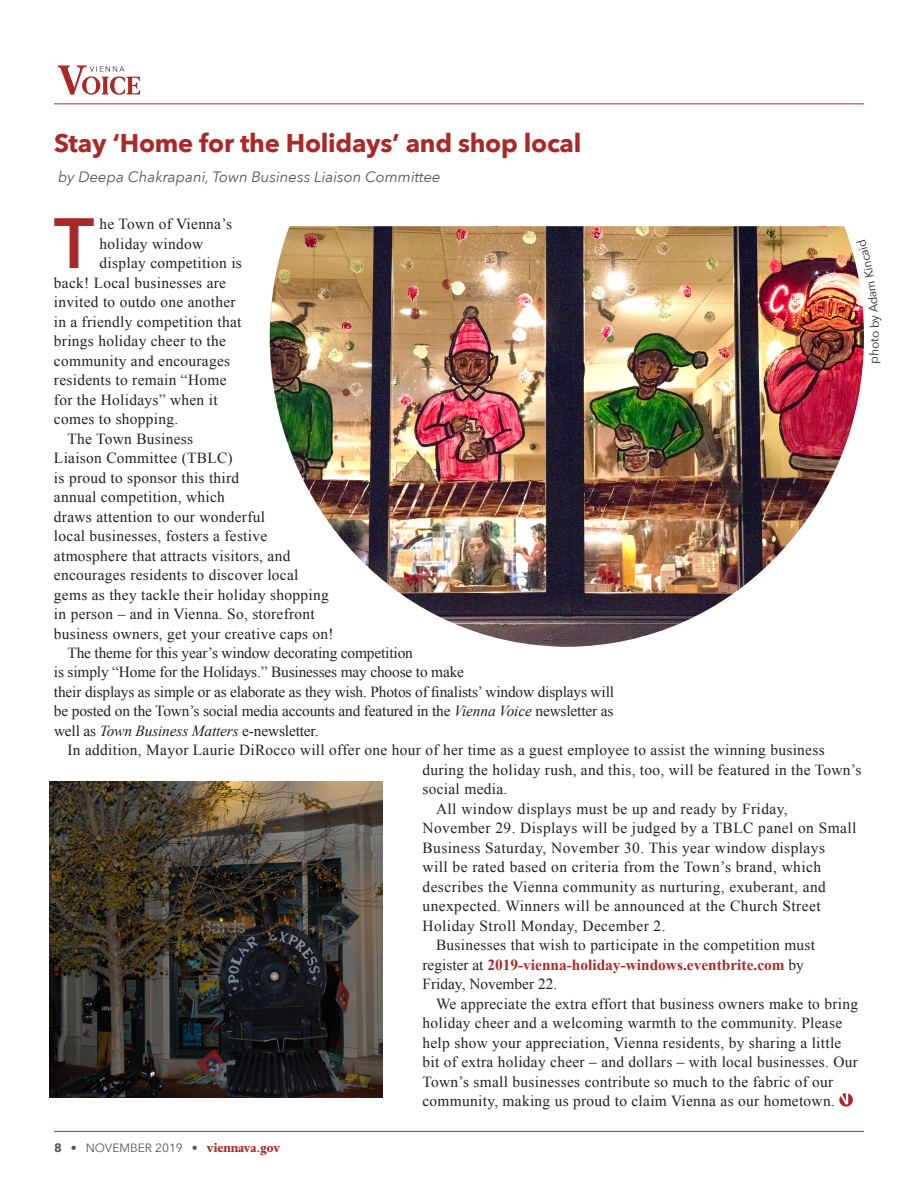
<style>
.page{position:relative;width:918px;height:1188px;background:#fff}
.page>*{position:absolute;margin:0;border:0;box-sizing:border-box;transform-origin:0 0}
.t1{font:600 70.5px "Avenir Next";color:#aa2928}
.t2{font:700 25.5px "Avenir Next";letter-spacing:-.01em;color:#aa2928}
.t3{font:15.3px "Times New Roman";letter-spacing:.02em;color:#231f20}
.t4{font:15.3px "Times New Roman";letter-spacing:-.01em;color:#231f20}
.t5{font:700 15.3px "Times New Roman";color:#aa2928}
.t6{font:15.3px "Times New Roman";color:#231f20}
.t7{font:italic 15px "Avenir Next";color:#54565a}
.t8{font:12px "Avenir Next";color:#54565a}
.t9{font:12px "Avenir Next";color:#231f20}
.s1{font-style:italic}
.s2{font-weight:400;color:#231f20}
.s3{font-weight:700}
.s4{font-family:"Leitura News Roman 4";color:#aa2928}
</style>
<div class="page">
<svg style="left:839px;top:1093px;width:14px;height:14px"></svg>
<img style="left:270px;top:226px;width:594px;height:421px">
<img style="left:50px;top:782px;width:332px;height:316px">
<hr style="left:54px;top:103px;width:810px;height:1px;background:#aa2928">
<svg style="left:58px;top:65px;width:82px;height:30px"></svg>
<hr style="left:54px;top:1131px;width:810px;height:1px;background:#aa2928">
<svg style="left:856px;top:240px;width:8px;height:88px"></svg>
<h2 class="t2" style="left:54px;top:121px;width:529px">Stay ‘Home for the Holidays’ and shop local</h2>
<p class="t7" style="left:58px;top:164px;width:384px">by Deepa Chakrapani, Town Business Liaison Committee</p>
<h1 class="t1" style="left:54px;top:183px;width:42px">T</h1>
<p class="t3" style="left:100px;top:214px;width:134px">he Town of Vienna’s</p>
<p class="t3" style="left:100px;top:233px;width:105px">holiday window</p>
<p class="t3" style="left:100px;top:253px;width:144px">display competition is</p>
<p class="t3" style="left:54px;top:272px;width:174px">back! Local businesses are</p>
<p class="t3" style="left:54px;top:292px;width:183px">invited to outdo one another</p>
<p class="t3" style="left:54px;top:311px;width:189px">in a friendly competition that</p>
<p class="t3" style="left:54px;top:331px;width:173px">brings holiday cheer to the</p>
<p class="t3" style="left:54px;top:350px;width:178px">community and encourages</p>
<p class="t3" style="left:54px;top:370px;width:174px">residents to remain “Home</p>
<p class="t3" style="left:54px;top:389px;width:165px">for the Holidays” when it</p>
<p class="t3" style="left:54px;top:409px;width:126px">comes to shopping.</p>
<p class="t3" style="left:67px;top:428px;width:127px">The Town Business</p>
<p class="t3" style="left:54px;top:448px;width:180px">Liaison Committee (TBLC)</p>
<p class="t3" style="left:54px;top:467px;width:187px">is proud to sponsor this third</p>
<p class="t3" style="left:54px;top:487px;width:172px">annual competition, which</p>
<p class="t3" style="left:54px;top:506px;width:213px">draws attention to our wonderful</p>
<p class="t3" style="left:54px;top:526px;width:215px">local businesses, fosters a festive</p>
<p class="t3" style="left:54px;top:545px;width:238px">atmosphere that attracts visitors, and</p>
<p class="t3" style="left:54px;top:565px;width:246px">encourages residents to discover local</p>
<p class="t3" style="left:54px;top:584px;width:276px">gems as they tackle their holiday shopping</p>
<p class="t3" style="left:54px;top:604px;width:262px">in person – and in Vienna. So, storefront</p>
<p class="t3" style="left:54px;top:623px;width:281px">business owners, get your creative caps on!</p>
<p class="t4" style="left:67px;top:643px;width:347px">The theme for this year’s window decorating competition</p>
<p class="t4" style="left:54px;top:662px;width:412px">is simply “Home for the Holidays.” Businesses may choose to make</p>
<p class="t4" style="left:54px;top:682px;width:562px">their displays as simple or as elaborate as they wish. Photos of finalists’ window displays will</p>
<p class="t4" style="left:54px;top:701px;width:561px">be posted on the Town’s social media accounts and featured in the <span class="s1">Vienna Voice</span> newsletter as</p>
<p class="t4" style="left:54px;top:721px;width:266px">well as <span class="s1">Town Business Matters</span> e-newsletter.</p>
<p class="t3" style="left:68px;top:740px;width:759px">In addition, Mayor Laurie DiRocco will offer one hour of her time as a guest employee to assist the winning business</p>
<p class="t3" style="left:423px;top:760px;width:440px">during the holiday rush, and this, too, will be featured in the Town’s</p>
<p class="t3" style="left:423px;top:779px;width:86px">social media.</p>
<p class="t3" style="left:436px;top:799px;width:353px">All window displays must be up and ready by Friday,</p>
<p class="t3" style="left:423px;top:818px;width:435px">November 29. Displays will be judged by a TBLC panel on Small</p>
<p class="t3" style="left:423px;top:838px;width:404px">Business Saturday, November 30. This year window displays</p>
<p class="t3" style="left:423px;top:857px;width:400px">will be rated based on criteria from the Town’s brand, which</p>
<p class="t3" style="left:423px;top:877px;width:405px">describes the Vienna community as nurturing, exuberant, and</p>
<p class="t3" style="left:423px;top:896px;width:400px">unexpected. Winners will be announced at the Church Street</p>
<p class="t3" style="left:423px;top:916px;width:245px">Holiday Stroll Monday, December 2.</p>
<p class="t3" style="left:436px;top:935px;width:381px">Businesses that wish to participate in the competition must</p>
<p class="t5" style="left:423px;top:954px;width:383px"><span class="s2">register at</span> 2019-vienna-holiday-windows.eventbrite.com <span class="s2">by</span></p>
<p class="t6" style="left:423px;top:974px;width:136px">Friday, November 22.</p>
<p class="t3" style="left:436px;top:994px;width:424px">We appreciate the extra effort that business owners make to bring</p>
<p class="t3" style="left:423px;top:1013px;width:421px">holiday cheer and a welcoming warmth to the community. Please</p>
<p class="t3" style="left:423px;top:1033px;width:420px">help show your appreciation, Vienna residents, by sharing a little</p>
<p class="t3" style="left:423px;top:1052px;width:437px">bit of extra holiday cheer – and dollars – with local businesses. Our</p>
<p class="t3" style="left:423px;top:1071px;width:412px">Town’s small businesses contribute so much to the fabric of our</p>
<p class="t3" style="left:423px;top:1091px;width:414px">community, making us proud to claim Vienna as our hometown.</p>
<p class="t8" style="left:54px;top:1138px;width:228px"><span class="s3">8</span> • NOVEMBER 2019 • <span class="s4">viennava.gov</span></p>
<p class="t9" style="left:864px;top:338px;width:9px;rotate:-90deg">o</p>
</div>
